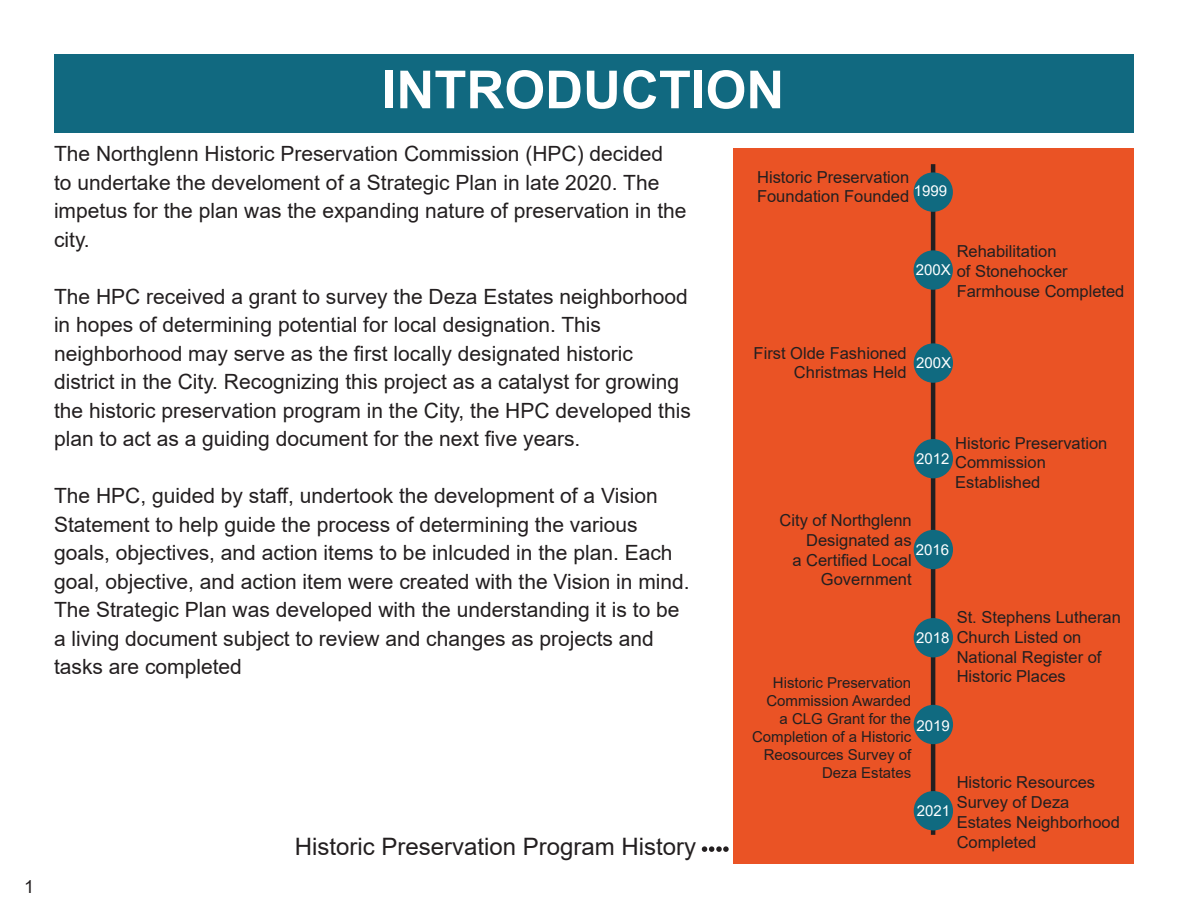
<style>
.page{position:relative;width:1188px;height:918px;background:#fff}
.page>*{position:absolute;margin:0;border:0;box-sizing:border-box;transform-origin:0 0}
.t1{font:700 52.5px "Arial";color:#fff}
.t2{font:24px "Arial";color:#231f20}
.t3{font:21px/28.5px "Arial";color:#231f20}
.t4{font:18px "Arial";color:#231f20}
.t5{font:16.5px/19.8px "Arial";color:#231f20}
.t6{font:15px/18px "Arial";color:#231f20;text-align:right}
.t7{font:15px "Arial";color:#fff}
.s1{font-size:15px;color:#fff}
</style>
<div class="page">
<div style="left:733px;top:148px;width:400px;height:715px;background:#ea5325"></div>
<div style="left:54px;top:54px;width:1080px;height:79px;background:#116980"></div>
<hr style="left:931px;top:164px;width:4px;height:671px;background:#231f20">
<div style="left:914px;top:172px;width:39px;height:40px;background:#106a80;border-radius:50%"></div>
<div style="left:914px;top:791px;width:39px;height:39px;background:#106a80;border-radius:50%"></div>
<div style="left:914px;top:530px;width:39px;height:39px;background:#106a80;border-radius:50%"></div>
<div style="left:914px;top:439px;width:39px;height:39px;background:#106a80;border-radius:50%"></div>
<div style="left:914px;top:343px;width:39px;height:40px;background:#106a80;border-radius:50%"></div>
<div style="left:914px;top:250px;width:39px;height:40px;background:#106a80;border-radius:50%"></div>
<div style="left:914px;top:618px;width:39px;height:39px;background:#106a80;border-radius:50%"></div>
<div style="left:914px;top:705px;width:39px;height:39px;background:#106a80;border-radius:50%"></div>
<svg style="left:702px;top:846px;width:27px;height:6px"></svg>
<p class="t4" style="left:24px;top:875px;width:12px">1</p>
<p class="t1" style="left:382px;top:53px;width:404px">INTRODUCTION</p>
<p class="t3" style="left:54px;top:139px;width:634px">The Northglenn Historic Preservation Commission (HPC) decided<br>to undertake the develoment of a Strategic Plan in late 2020. The impetus for the plan was the expanding nature of preservation in the city.</p>
<p class="t3" style="left:54px;top:282px;width:638px">The HPC received a grant to survey the Deza Estates neighborhood in hopes of determining potential for local designation. This neighborhood may serve as the first locally designated historic district in the City. Recognizing this project as a catalyst for growing the historic preservation program in the City, the HPC developed this plan to act as a guiding document for the next five years.</p>
<p class="t3" style="left:54px;top:481px;width:637px">The HPC, guided by staff, undertook the development of a Vision Statement to help guide the process of determining the various goals, objectives, and action items to be inlcuded in the plan. Each goal, objective, and action item were created with the Vision in mind.<br>The Strategic Plan was developed with the understanding it is to be a living document subject to review and changes as projects and tasks are completed</p>
<p class="t2" style="left:295px;top:830px;width:403px">Historic Preservation Program History</p>
<p class="t5" style="left:757px;top:167px;width:154px">Historic Preservation<br>Foundation Founded</p>
<p class="t7" style="left:914px;top:181px;width:35px">1999</p>
<p class="t5" style="left:957px;top:241px;width:169px">Rehabilitation<br>of Stonehocker<br>Farmhouse Completed</p>
<p class="t7" style="left:916px;top:260px;width:37px">200X</p>
<p class="t5" style="left:754px;top:343px;width:155px;text-align:right">First Olde Fashioned<br>Christmas Held</p>
<p class="t7" style="left:916px;top:352px;width:37px">200X</p>
<p class="t5" style="left:955px;top:433px;width:154px">Historic Preservation<br>Commission<br>Established</p>
<p class="t7" style="left:916px;top:449px;width:35px">2012</p>
<p class="t5" style="left:780px;top:510px;width:134px;text-align:right">City of Northglenn<br>Designated as<br>a Certified Local<br>Government</p>
<p class="t7" style="left:916px;top:539px;width:35px">2016</p>
<p class="t5" style="left:957px;top:607px;width:166px">St. Stephens Lutheran</p>
<p class="t5" style="left:916px;top:627px;width:167px"><span class="s1">2018</span> Church Listed on</p>
<p class="t5" style="left:957px;top:647px;width:146px">National Register of</p>
<p class="t5" style="left:957px;top:667px;width:111px">Historic Places</p>
<p class="t6" style="left:752px;top:673px;width:161px">Historic Preservation<br>Commission Awarded<br>a CLG Grant for the<br>Completion of a Historic<br>Reosources Survey of<br>Deza Estates</p>
<p class="t7" style="left:916px;top:715px;width:35px">2019</p>
<p class="t5" style="left:957px;top:772px;width:165px">Historic Resources<br>Survey of Deza<br>Estates Neighborhood<br>Completed</p>
<p class="t7" style="left:917px;top:800px;width:35px">2021</p>
</div>
